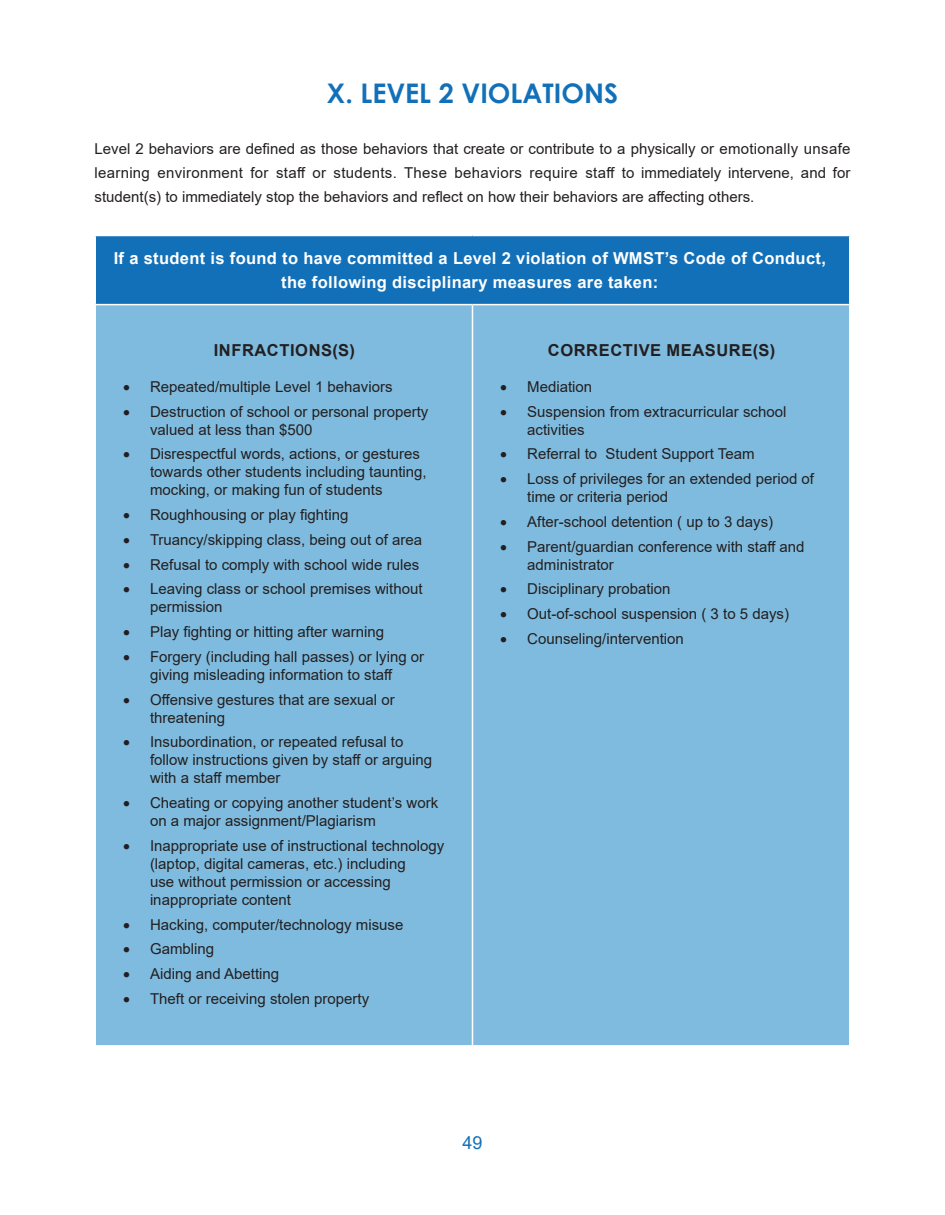
<style>
.page{position:relative;width:945px;height:1215px;background:#fff}
.page>*{position:absolute;margin:0;border:0;box-sizing:border-box;transform-origin:0 0}
.t1{font:700 27px "Century Gothic";color:#1270b9}
.t2{font:18px "Arial";color:#1270b9}
.Style_18{font:700 16.5px/24.8px "Arial";letter-spacing:.02em;color:#fff;text-align:center}
.Normal2{font:700 16.5px "Arial";letter-spacing:.035em;color:#231f20}
.Style_18-2{font:15px/18px "Arial";color:#231f20}
</style>
<div class="page">
<div style="left:95px;top:236px;width:755px;height:69px;background:#1270b9"></div>
<div style="left:96px;top:305px;width:753px;height:740px;background:#7fbbde"></div>
<hr style="left:94px;top:236px;width:2px;height:68px;background:#fff">
<hr style="left:849px;top:236px;width:1px;height:68px;background:#fff">
<hr style="left:94px;top:304px;width:378px;height:1px;background:#fff">
<hr style="left:472px;top:304px;width:378px;height:1px;background:#fff">
<hr style="left:472px;top:305px;width:1px;height:740px;background:#fff">
<p class="t1" style="left:327px;top:72px;width:293px">X. LEVEL 2 VIOLATIONS</p>
<p class="Style_18-2" style="left:94px;top:136px;width:757px;line-height:24px;text-align:justify">Level 2 behaviors are defined as those behaviors that create or contribute to a physically or emotionally unsafe learning environment for staff or students. These behaviors require staff to immediately intervene, and for student(s) to immediately stop the behaviors and reflect on how their behaviors are affecting others.</p>
<p class="Style_18" style="left:114px;top:246px;width:714px">If a student is found to have committed a Level 2 violation of WMST’s Code of Conduct, the following disciplinary measures are taken:</p>
<p class="Normal2" style="left:214px;top:338px;width:143px">INFRACTIONS(S)</p>
<p class="Style_18-2" style="left:123px;top:378px;width:271px">• Repeated/multiple Level 1 behaviors</p>
<p class="Style_18-2" style="left:150px;top:402px;width:280px;text-indent:-27px">• Destruction of school or personal property valued at less than $500</p>
<p class="Style_18-2" style="left:150px;top:445px;width:278px;text-indent:-27px">• Disrespectful words, actions, or gestures towards other students including taunting, mocking, or making fun of students</p>
<p class="Style_18-2" style="left:123px;top:506px;width:227px">• Roughhousing or play fighting</p>
<p class="Style_18-2" style="left:123px;top:531px;width:301px">• Truancy/skipping class, being out of area</p>
<p class="Style_18-2" style="left:123px;top:555px;width:298px">• Refusal to comply with school wide rules</p>
<p class="Style_18-2" style="left:150px;top:580px;width:274px;text-indent:-27px">• Leaving class or school premises without permission</p>
<p class="Style_18-2" style="left:123px;top:623px;width:263px">• Play fighting or hitting after warning</p>
<p class="Style_18-2" style="left:123px;top:648px;width:303px;text-align:center">• Forgery (including hall passes) or lying or giving misleading information to staff</p>
<p class="Style_18-2" style="left:150px;top:690px;width:246px;text-indent:-27px">• Offensive gestures that are sexual or threatening</p>
<p class="Style_18-2" style="left:150px;top:733px;width:284px;text-indent:-27px">• Insubordination, or repeated refusal to follow instructions given by staff or arguing with a staff member</p>
<p class="Style_18-2" style="left:150px;top:794px;width:290px;text-indent:-27px">• Cheating or copying another student’s work on a major assignment/Plagiarism</p>
<p class="Style_18-2" style="left:150px;top:837px;width:296px;text-indent:-27px">• Inappropriate use of instructional technology (laptop, digital cameras, etc.) including<br>use without permission or accessing inappropriate content</p>
<p class="Style_18-2" style="left:123px;top:915px;width:282px">• Hacking, computer/technology misuse</p>
<p class="Style_18-2" style="left:123px;top:940px;width:93px">• Gambling</p>
<p class="Style_18-2" style="left:123px;top:965px;width:158px">• Aiding and Abetting</p>
<p class="Style_18-2" style="left:123px;top:990px;width:248px">• Theft or receiving stolen property</p>
<p class="Normal2" style="left:548px;top:338px;width:229px">CORRECTIVE MEASURE(S)</p>
<p class="Style_18-2" style="left:500px;top:378px;width:94px">• Mediation</p>
<p class="Style_18-2" style="left:527px;top:402px;width:261px;text-indent:-27px">• Suspension from extracurricular school activities</p>
<p class="Style_18-2" style="left:500px;top:445px;width:256px">• Referral to Student Support Team</p>
<p class="Style_18-2" style="left:527px;top:470px;width:288px;text-indent:-27px">• Loss of privileges for an extended period of time or criteria period</p>
<p class="Style_18-2" style="left:500px;top:513px;width:274px">• After-school detention ( up to 3 days)</p>
<p class="Style_18-2" style="left:527px;top:537px;width:279px;text-indent:-27px">• Parent/guardian conference with staff and administrator</p>
<p class="Style_18-2" style="left:500px;top:580px;width:172px">• Disciplinary probation</p>
<p class="Style_18-2" style="left:500px;top:605px;width:290px">• Out-of-school suspension ( 3 to 5 days)</p>
<p class="Style_18-2" style="left:500px;top:630px;width:185px">• Counseling/intervention</p>
<p class="t2" style="left:462px;top:1131px;width:22px">49</p>
</div>
